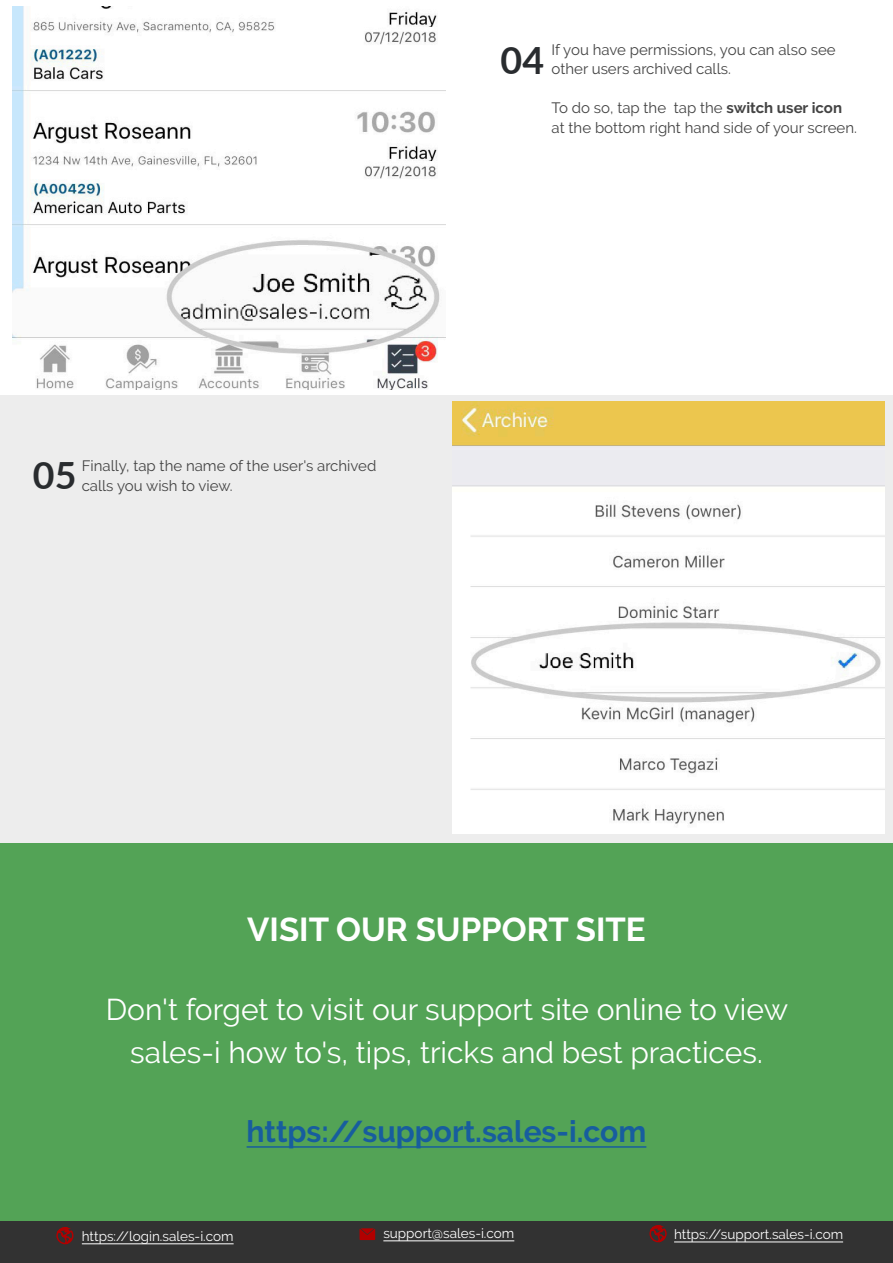
<style>
.page{position:relative;width:893px;height:1263px;background:#fff}
.page>*{position:absolute;margin:0;border:0;box-sizing:border-box;transform-origin:0 0}
.t1{font:700 37.5px "Lato";color:#292c2f}
.t2{font:700 33px "Raleway";color:#fff}
.t3{font:30px "Raleway";color:#fff}
.t4{font:700 30px "Raleway";color:#175d9e}
.t5{font:15px/19.5px "Raleway";color:#434343}
.t6{font:13.5px "Raleway";color:#fff}
.s1{font-weight:700}
</style>
<div class="page">
<div style="left:0;top:1208px;width:893px;height:55px;background:#323232"></div>
<div style="left:0;top:395px;width:893px;height:447px;background:#ededed"></div>
<img style="left:452px;top:402px;width:433px;height:431px">
<svg style="left:360px;top:1228px;width:15px;height:12px"></svg>
<svg style="left:649px;top:1225px;width:18px;height:18px"></svg>
<hr style="left:383px;top:1240px;width:131px;height:1px;background:#fff">
<hr style="left:674px;top:1241px;width:169px;height:1px;background:#fff">
<svg style="left:56px;top:1227px;width:18px;height:18px"></svg>
<hr style="left:82px;top:1243px;width:152px;height:1px;background:#fff">
<img style="left:13px;top:7px;width:432px;height:382px">
<div style="left:0;top:843px;width:893px;height:377px;background:#53a356"></div>
<hr style="left:247px;top:1146px;width:399px;height:2px;background:#175d9e">
<p class="t1" style="left:501px;top:33px;width:45px">04</p>
<p class="t5" style="left:552px;top:40px;width:286px">If you have permissions, you can also see other users archived calls.</p>
<p class="t5" style="left:552px;top:98px;width:307px">To do so, tap the tap the <span class="s1">switch user icon </span>at the bottom right hand side of your screen.</p>
<p class="t5" style="left:82px;top:456px;width:296px">Finally, tap the name of the user's archived</p>
<p class="t1" style="left:33px;top:448px;width:45px">05</p>
<p class="t5" style="left:82px;top:476px;width:153px">calls you wish to view.</p>
<p class="t2" style="left:247px;top:910px;width:400px">VISIT OUR SUPPORT SITE</p>
<p class="t3" style="left:106px;top:992px;width:684px">Don't forget to visit our support site online to view</p>
<p class="t3" style="left:130px;top:1035px;width:634px">sales-i how to's, tips, tricks and best practices.</p>
<p class="t4" style="left:247px;top:1115px;width:401px">https://support.sales-i.com</p>
<p class="t6" style="left:82px;top:1228px;width:153px">https://login.sales-i.com</p>
<p class="t6" style="left:383px;top:1225px;width:132px">support@sales-i.com</p>
<p class="t6" style="left:674px;top:1226px;width:171px">https://support.sales-i.com</p>
</div>
